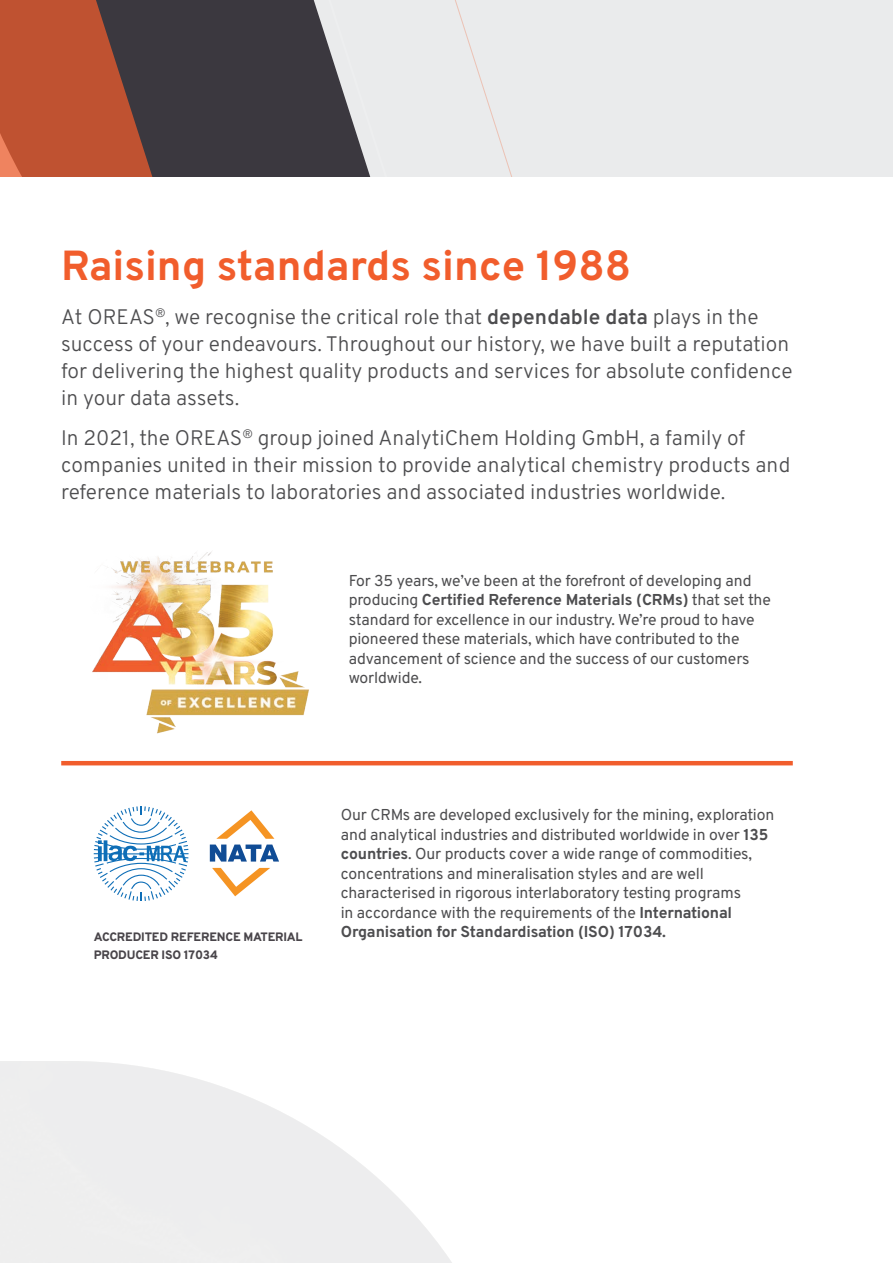
<style>
.page{position:relative;width:893px;height:1263px;background:#fff}
.page>*{position:absolute;margin:0;border:0;box-sizing:border-box;transform-origin:0 0}
.t1{font:700 42px "Overpass";color:#f15d2c}
.Pullout_Txt{font:300 21px/27px "Overpass";color:#4d4d4f}
.BC{font:15.75px/19.5px "Overpass";letter-spacing:-.01em;color:#4d4d4f}
.t2{font:800 12.15px/18.9px "Overpass";letter-spacing:-.015em;color:#49454a}
.s1{font-weight:600}
.s2{font-weight:700}
</style>
<div class="page">
<div style="left:0;top:0;width:893px;height:176px;background:#eaebec"></div>
<svg style="left:183px;top:0;width:329px;height:176px"></svg>
<svg style="left:0;top:0;width:183px;height:176px;background:#954a36"></svg>
<img style="left:92px;top:551px;width:217px;height:183px">
<svg style="left:94px;top:806px;width:95px;height:95px"></svg>
<svg style="left:212px;top:868px;width:58px;height:28px"></svg>
<svg style="left:210px;top:810px;width:69px;height:51px"></svg>
<hr style="left:61px;top:761px;width:732px;height:4px;background:#f15d2c">
<p class="t1" style="left:61px;top:232px;width:571px">Raising standards since 1988</p>
<p class="Pullout_Txt" style="left:61px;top:303px;width:733px">At OREAS<sup>®</sup>, we recognise the critical role that <span class="s1">dependable data</span> plays in the success of your endeavours. Throughout our history, we have built a reputation for delivering the highest quality products and services for absolute confidence in your data assets.</p>
<p class="Pullout_Txt" style="left:61px;top:423px;width:731px">In 2021, the OREAS<sup>®</sup> group joined AnalytiChem Holding GmbH, a family of companies united in their mission to provide analytical chemistry products and reference materials to laboratories and associated industries worldwide.</p>
<p class="BC" style="left:349px;top:570px;width:424px">For 35 years, we’ve been at the forefront of developing and producing <span class="s2">Certified Reference Materials (CRMs)</span> that set the standard for excellence in our industry. We’re proud to have pioneered these materials, which have contributed to the advancement of science and the success of our customers worldwide.</p>
<p class="t2" style="left:94px;top:926px;width:210px">ACCREDITED REFERENCE MATERIAL<br>PRODUCER ISO 17034</p>
<p class="BC" style="left:341px;top:804px;width:435px">Our CRMs are developed exclusively for the mining, exploration and analytical industries and distributed worldwide in over <span class="s2">135 countries</span>. Our products cover a wide range of commodities, concentrations and mineralisation styles and are well characterised in rigorous interlaboratory testing programs<br>in accordance with the requirements of the <span class="s2">International Organisation for Standardisation (ISO) 17034.</span></p>
</div>
